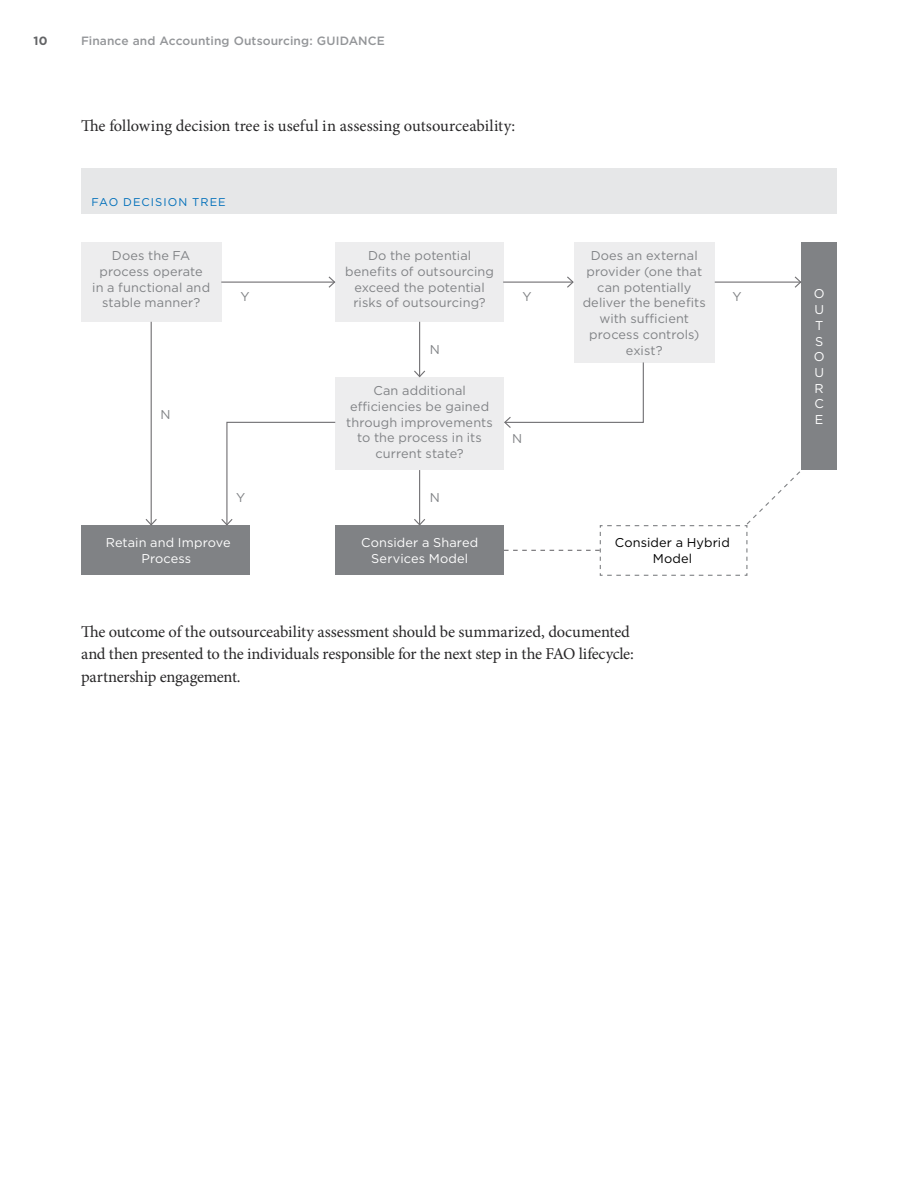
<style>
.page{position:relative;width:918px;height:1188px;background:#fff}
.page>*{position:absolute;margin:0;border:0;box-sizing:border-box;transform-origin:0 0}
.t1{font:16.5px/22.5px "Minion Pro";letter-spacing:-.01em;color:#292829}
.t2{font:12.75px/15.8px "Gotham";letter-spacing:.01em;color:#808285;text-align:center}
.t3{font:12.75px/15.8px "Gotham";letter-spacing:.01em;color:#fff;text-align:center}
.t4{font:12.75px/15.8px "Gotham";letter-spacing:.01em;color:#000;text-align:center}
.t5{font:500 12px "Gotham";letter-spacing:.01em;color:#939598}
.t6{font:700 12px "Gotham";color:#636466}
.t7{font:11.25px "Gotham";letter-spacing:.095em;color:#006fba}
</style>
<div class="page">
<div style="left:81px;top:169px;width:756px;height:45px;background:#e6e7e8"></div>
<div style="left:81px;top:242px;width:140px;height:80px;background:#ededee"></div>
<div style="left:335px;top:242px;width:169px;height:80px;background:#ededee"></div>
<div style="left:574px;top:242px;width:141px;height:120px;background:#ededee"></div>
<div style="left:335px;top:377px;width:169px;height:93px;background:#ededee"></div>
<div style="left:81px;top:526px;width:169px;height:49px;background:#808285"></div>
<div style="left:335px;top:526px;width:169px;height:49px;background:#808285"></div>
<div style="left:801px;top:242px;width:36px;height:228px;background:#808285"></div>
<hr style="left:221px;top:282px;width:114px;height:1px;background:#717073">
<svg style="left:327px;top:276px;width:9px;height:12px"></svg>
<hr style="left:503px;top:282px;width:70px;height:1px;background:#717073">
<svg style="left:566px;top:276px;width:8px;height:12px"></svg>
<hr style="left:715px;top:282px;width:86px;height:1px;background:#717073">
<svg style="left:793px;top:276px;width:8px;height:12px"></svg>
<svg style="left:220px;top:421px;width:116px;height:105px"></svg>
<svg style="left:504px;top:362px;width:140px;height:66px"></svg>
<hr style="left:419px;top:322px;width:1px;height:55px;background:#717073">
<svg style="left:414px;top:369px;width:11px;height:9px"></svg>
<hr style="left:419px;top:470px;width:1px;height:55px;background:#717073">
<svg style="left:413px;top:518px;width:13px;height:8px"></svg>
<hr style="left:151px;top:322px;width:1px;height:203px;background:#717073">
<svg style="left:144px;top:518px;width:14px;height:8px"></svg>
<svg style="left:504px;top:471px;width:296px;height:105px"></svg>
<p class="t6" style="left:34px;top:33px;width:15px">10</p>
<p class="t5" style="left:81px;top:33px;width:305px">Finance and Accounting Outsourcing: GUIDANCE</p>
<p class="t1" style="left:81px;top:114px;width:436px">The following decision tree is useful in assessing outsourceability:</p>
<p class="t7" style="left:92px;top:194px;width:136px">FAO DECISION TREE</p>
<p class="t2" style="left:92px;top:247px;width:119px">Does the FA process operate<br>in a functional and stable manner?</p>
<p class="t2" style="left:345px;top:247px;width:150px">Do the potential benefits of outsourcing exceed the potential risks of outsourcing?</p>
<p class="t2" style="left:583px;top:247px;width:125px">Does an external provider (one that can potentially deliver the benefits with sufficient process controls) exist?</p>
<p class="t2" style="left:346px;top:382px;width:148px">Can additional efficiencies be gained through improvements to the process in its current state?</p>
<p class="t2" style="left:241px;top:289px;width:11px">Y</p>
<p class="t2" style="left:523px;top:289px;width:11px">Y</p>
<p class="t2" style="left:733px;top:289px;width:11px">Y</p>
<p class="t2" style="left:430px;top:341px;width:12px">N</p>
<p class="t2" style="left:161px;top:407px;width:12px">N</p>
<p class="t2" style="left:512px;top:430px;width:12px">N</p>
<p class="t2" style="left:236px;top:489px;width:11px">Y</p>
<p class="t2" style="left:430px;top:490px;width:12px">N</p>
<p class="t3" style="left:106px;top:535px;width:126px">Retain and Improve<br>Process</p>
<p class="t3" style="left:361px;top:535px;width:119px">Consider a Shared<br>Services Model</p>
<p class="t4" style="left:615px;top:535px;width:116px">Consider a Hybrid<br>Model</p>
<p class="t1" style="left:81px;top:620px;width:554px">The outcome of the outsourceability assessment should be summarized, documented and then presented to the individuals responsible for the next step in the FAO lifecycle: partnership engagement.</p>
<p class="t3" style="left:814px;top:286px;width:12px;text-align:justify">O U T S O U R C E</p>
</div>
